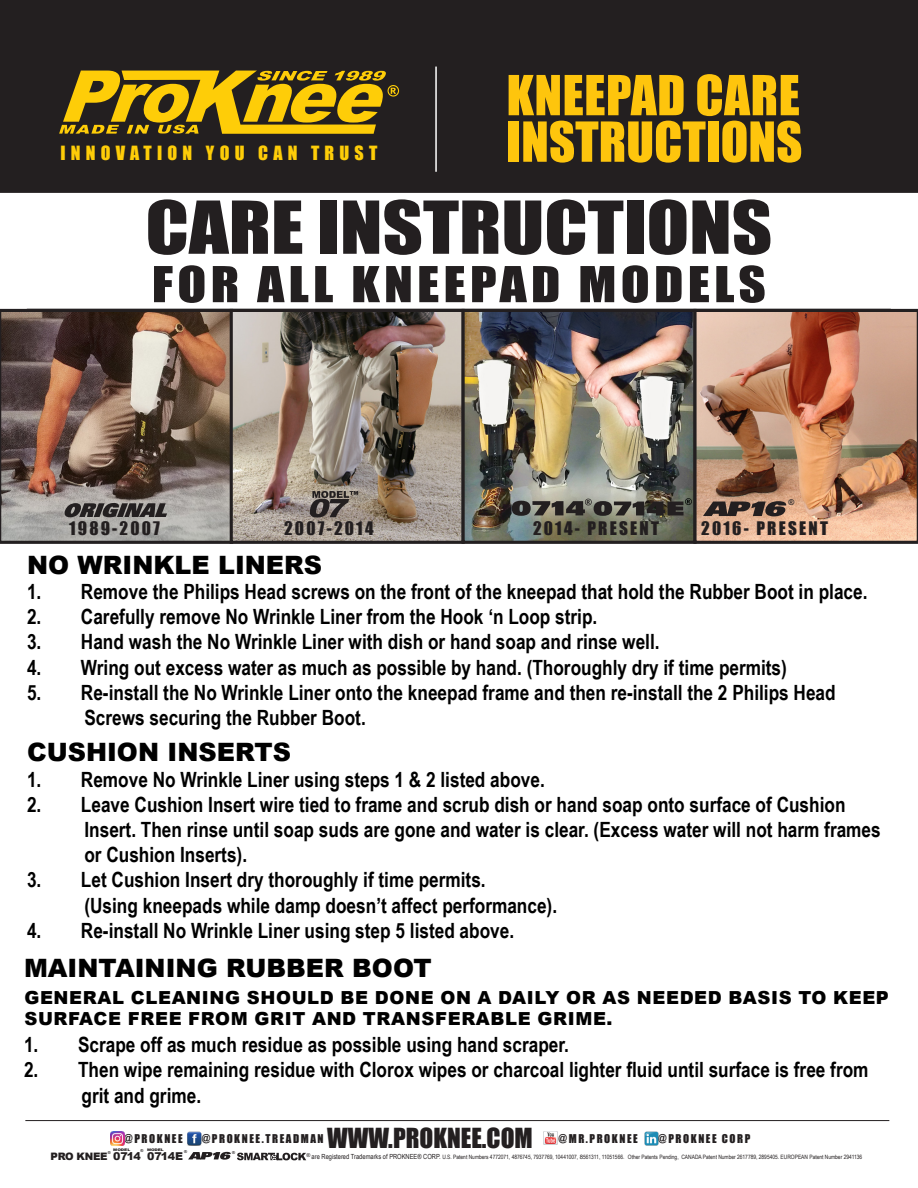
<style>
.page{position:relative;width:918px;height:1188px;background:#fff}
.page>*{position:absolute;margin:0;border:0;box-sizing:border-box;transform-origin:0 0}
.t1{font:67.35px "Impact";color:#231f20;scale:1.16 1}
.t2{font:51px/46.5px "Impact";color:#fec50d}
.t3{font:45.75px "Impact";letter-spacing:.08em;color:#231f20;scale:1.16 1}
.t4{font:900 25.35px "Arial";color:#000}
.t5{font:25.35px "Impact";color:#231f20}
.t6{font:700 21px "Arial Narrow";color:#000}
.t7{font:900 18px/21px "Arial";letter-spacing:.035em;color:#000}
.t8{font:18px "Impact";letter-spacing:.29em;color:#fecd08}
.t9{font:17.1px "Impact";letter-spacing:.13em;color:#231f20}
.t10{font:11.1px "Impact";letter-spacing:.14em;color:#231f20}
.t11{font:900 10.8px "Arial";letter-spacing:-.02em;color:#231f20}
.t12{font:900 10.2px "Arial";letter-spacing:-.03em;color:#231f20}
.t13{font:700 7.95px "Arial";color:#231f20}
.t14{font:7.05px "Arial Narrow";color:#231f20}
.t15{font:6px "Arial Narrow";color:#231f20}
.t16{font:5.4px "Arial";color:#231f20}
.t17{font:700 4.05px "Arial";color:#231f20}
.t18{font:900 3.45px "Arial";letter-spacing:-.015em;color:#231f20;scale:1.24 1}
.s1{font-family:"Arial";font-size:6.15px}
</style>
<div class="page">
<div style="left:0;top:0;width:918px;height:193px;background:#231f20"></div>
<svg style="left:59px;top:71px;width:340px;height:63px"></svg>
<hr style="left:435px;top:67px;width:2px;height:105px;background:#fff">
<img style="left:234px;top:313px;width:459px;height:227px">
<img style="left:0;top:309px;width:230px;height:235px">
<div style="left:230px;top:309px;width:235px;height:235px;border:3px solid #231f20"></div>
<div style="left:462px;top:309px;width:235px;height:235px;border:3px solid #231f20"></div>
<img style="left:693px;top:309px;width:225px;height:235px">
<svg style="left:703px;top:501px;width:83px;height:15px"></svg>
<svg style="left:512px;top:498px;width:180px;height:18px;background:#5c5a53"></svg>
<svg style="left:310px;top:491px;width:48px;height:27px"></svg>
<svg style="left:64px;top:503px;width:103px;height:14px"></svg>
<svg style="left:188px;top:1152px;width:43px;height:8px"></svg>
<svg style="left:237px;top:1153px;width:69px;height:7px"></svg>
<img style="left:187px;top:1132px;width:15px;height:14px">
<img style="left:544px;top:1131px;width:14px;height:14px">
<svg style="left:111px;top:1132px;width:13px;height:13px"></svg>
<img style="left:645px;top:1131px;width:13px;height:14px">
<hr style="left:25px;top:1120px;width:864px;height:1px;background:#231f20">
<p class="t2" style="left:507px;top:71px;width:297px">KNEEPAD CARE<br>INSTRUCTIONS</p>
<p class="t8" style="left:60px;top:139px;width:318px">INNOVATION YOU CAN TRUST</p>
<p class="t1" style="left:145px;top:175px;width:542px">CARE INSTRUCTIONS</p>
<p class="t3" style="left:152px;top:249px;width:531px">FOR ALL KNEEPAD MODELS</p>
<p class="t13" style="left:789px;top:496px;width:7px">®</p>
<p class="t9" style="left:69px;top:515px;width:92px">1989-2007</p>
<p class="t9" style="left:284px;top:515px;width:91px">2007-2014</p>
<p class="t9" style="left:533px;top:515px;width:128px">2014- PRESENT</p>
<p class="t9" style="left:701px;top:515px;width:128px">2016- PRESENT</p>
<p class="t4" style="left:27px;top:546px;width:297px">NO WRINKLE LINERS</p>
<p class="t6" style="left:27px;top:576px;width:842px">1. Remove the Philips Head screws on the front of the kneepad that hold the Rubber Boot in place.</p>
<p class="t6" style="left:27px;top:601px;width:572px">2. Carefully remove No Wrinkle Liner from the Hook ‘n Loop strip.</p>
<p class="t6" style="left:27px;top:626px;width:634px">3. Hand wash the No Wrinkle Liner with dish or hand soap and rinse well.</p>
<p class="t6" style="left:27px;top:651px;width:761px">4. Wring out excess water as much as possible by hand. (Thoroughly dry if time permits)</p>
<p class="t6" style="left:27px;top:676px;width:810px">5. Re-install the No Wrinkle Liner onto the kneepad frame and then re-install the 2 Philips Head</p>
<p class="t6" style="left:84px;top:702px;width:283px">Screws securing the Rubber Boot.</p>
<p class="t4" style="left:27px;top:734px;width:266px">CUSHION INSERTS</p>
<p class="t6" style="left:27px;top:763px;width:519px">1. Remove No Wrinkle Liner using steps 1 &amp; 2 listed above.</p>
<p class="t6" style="left:27px;top:789px;width:820px">2. Leave Cushion Insert wire tied to frame and scrub dish or hand soap onto surface of Cushion</p>
<p class="t6" style="left:84px;top:814px;width:798px">Insert. Then rinse until soap suds are gone and water is clear. (Excess water will not harm frames</p>
<p class="t6" style="left:84px;top:839px;width:164px">or Cushion Inserts).</p>
<p class="t6" style="left:27px;top:864px;width:460px">3. Let Cushion Insert dry thoroughly if time permits.</p>
<p class="t6" style="left:84px;top:889px;width:474px">(Using kneepads while damp doesn’t affect performance).</p>
<p class="t6" style="left:27px;top:915px;width:489px">4. Re-install No Wrinkle Liner using step 5 listed above.</p>
<p class="t4" style="left:24px;top:950px;width:409px">MAINTAINING RUBBER BOOT</p>
<p class="t7" style="left:24px;top:987px;width:866px">GENERAL CLEANING SHOULD BE DONE ON A DAILY OR AS NEEDED BASIS TO KEEP<br>SURFACE FREE FROM GRIT AND TRANSFERABLE GRIME.</p>
<p class="t6" style="left:24px;top:1029px;width:546px">1. Scrape off as much residue as possible using hand scraper.</p>
<p class="t6" style="left:24px;top:1054px;width:846px">2. Then wipe remaining residue with Clorox wipes or charcoal lighter fluid until surface is free from</p>
<p class="t6" style="left:82px;top:1079px;width:121px">grit and grime.</p>
<p class="t10" style="left:124px;top:1130px;width:60px">@PROKNEE</p>
<p class="t10" style="left:202px;top:1130px;width:123px">@PROKNEE.TREADMAN</p>
<p class="t5" style="left:327px;top:1119px;width:207px">WWW.PROKNEE.COM</p>
<p class="t10" style="left:559px;top:1130px;width:81px">@MR.PROKNEE</p>
<p class="t10" style="left:658px;top:1130px;width:94px">@PROKNEE CORP</p>
<p class="t18" style="left:147px;top:1147px;width:15px">MODEL</p>
<p class="t18" style="left:113px;top:1147px;width:15px">MODEL</p>
<p class="t17" style="left:140px;top:1148px;width:4px">®</p>
<p class="t17" style="left:184px;top:1149px;width:4px">®</p>
<p class="t17" style="left:232px;top:1149px;width:4px">®</p>
<p class="t17" style="left:108px;top:1150px;width:4px">®</p>
<p class="t11" style="left:113px;top:1148px;width:29px">0714</p>
<p class="t11" style="left:147px;top:1148px;width:38px">0714E</p>
<p class="t12" style="left:51px;top:1149px;width:58px">PRO KNEE</p>
<p class="t14" style="left:312px;top:1151px;width:131px">are Registered Trademarks of PROKNEE® CORP.</p>
<p class="t15" style="left:442px;top:1153px;width:421px">U.S. Patent Numbers 4772071, 4876745, 7937769, 10441007, <span class="s1">8</span>561311, 11051566. Other Patents Pending, CANADA Patent Number 2617789, 2895405. EUROPEAN Patent Number 2941136</p>
<p class="t16" style="left:307px;top:1151px;width:5px">®</p>
</div>
